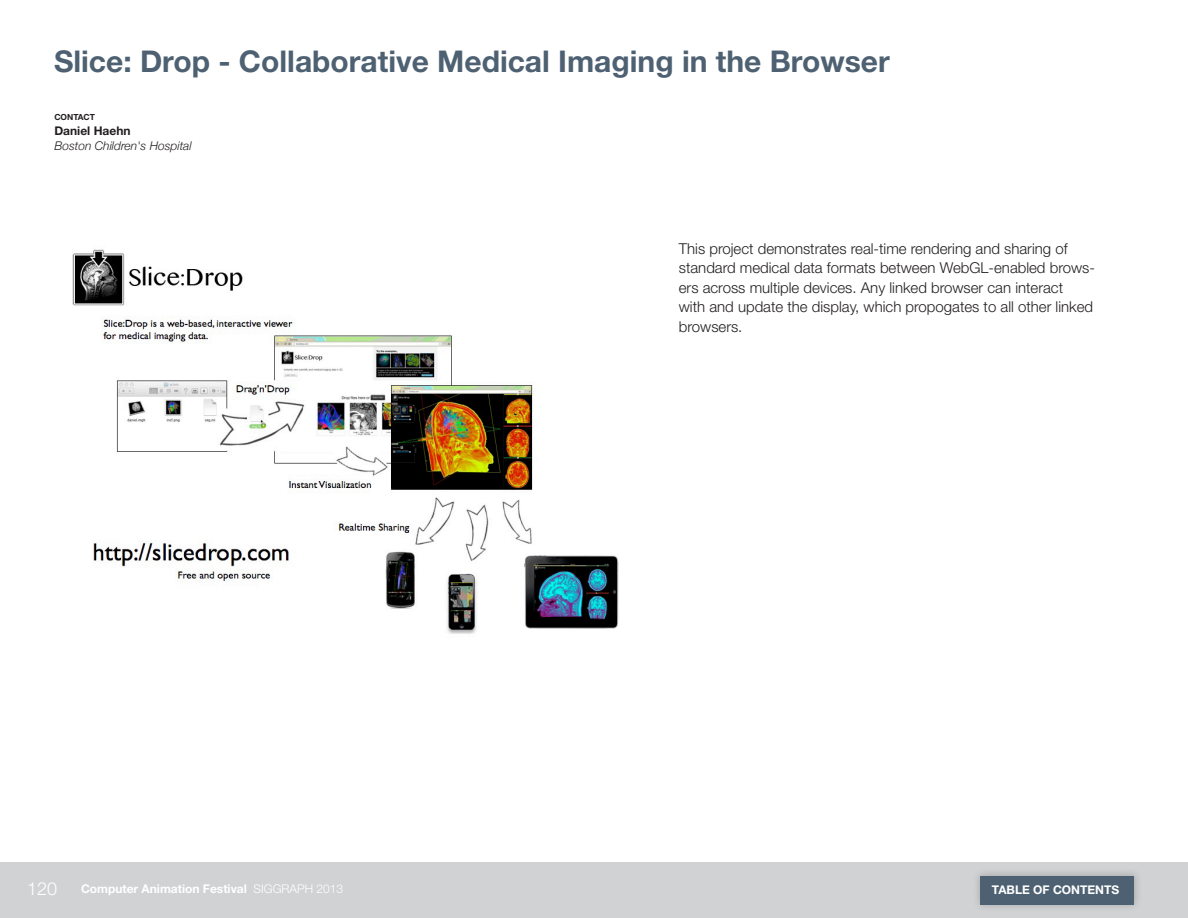
<style>
.page{position:relative;width:1188px;height:918px;background:#fff}
.page>*{position:absolute;margin:0;border:0;box-sizing:border-box;transform-origin:0 0}
.t1{font:700 30px "Helvetica Neue LT Std";color:#4e6172}
.t2{font:300 18px "Helvetica Neue LT Std";color:#fff}
.Descriptor_Paragraph{font:300 15px/19.5px "Helvetica Neue LT Std";color:#231f20}
.t3{font:700 12px "Helvetica Neue LT Std";color:#fff}
.credits_text{font:italic 300 12px "Helvetica Neue";color:#231f20}
.credits_text-2{font:700 12px "Helvetica Neue LT Std";color:#231f20}
.credits_text-3{font:700 8.4px "Helvetica Neue LT Std";color:#231f20}
.s1{font-weight:300}
</style>
<div class="page">
<div style="left:0;top:862px;width:1188px;height:56px;background:#d1d2d4"></div>
<div style="left:972px;top:868px;width:170px;height:45px;background:#231f20;opacity:.26"></div>
<div style="left:980px;top:876px;width:154px;height:29px;background:#4e6172"></div>
<img style="left:72px;top:249px;width:547px;height:385px">
<p class="t1" style="left:54px;top:43px;width:837px">Slice: Drop - Collaborative Medical Imaging in the Browser</p>
<p class="credits_text-3" style="left:54px;top:112px;width:42px">CONTACT</p>
<p class="credits_text-2" style="left:54px;top:123px;width:78px">Daniel Haehn</p>
<p class="credits_text" style="left:54px;top:136px;width:139px">Boston Children's Hospital</p>
<p class="Descriptor_Paragraph" style="left:679px;top:238px;width:418px">This project demonstrates real-time rendering and sharing of standard medical data formats between WebGL-enabled brows&shy;ers across multiple devices. Any linked browser can interact<br>with and update the display, which propogates to all other linked browsers.</p>
<p class="t2" style="left:27px;top:877px;width:32px">120</p>
<p class="t3" style="left:81px;top:881px;width:264px">Computer Animation Festival <span class="s1">SIGGRAPH 2013</span></p>
<p class="t3" style="left:992px;top:882px;width:129px">TABLE OF CONTENTS</p>
</div>
